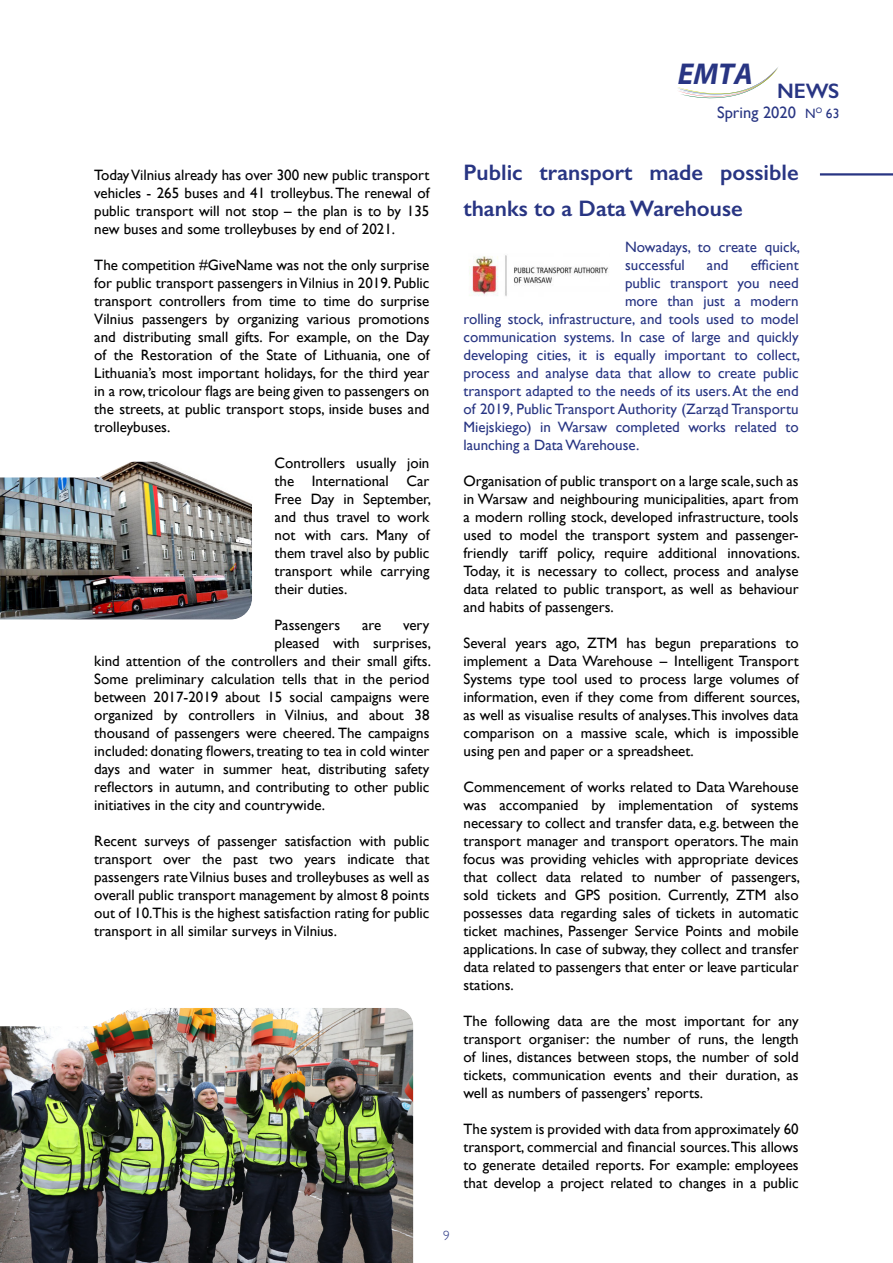
<style>
.page{position:relative;width:893px;height:1263px;background:#fff}
.page>*{position:absolute;margin:0;border:0;box-sizing:border-box;transform-origin:0 0}
.t1{font:italic 700 30.15px "Myriad Pro";color:#283583}
.t2{font:600 22.5px/36px "Gill Sans";color:#283583}
.t3{font:600 21px "Gill Sans";color:#283583}
.t4{font:16.5px "Gill Sans";color:#283583}
.t5{font:15px/18px "Gill Sans";color:#000;text-align:justify}
.t6{font:15px/18px "Gill Sans";color:#283583}
.t7{font:300 13.5px "Gill Sans";color:#283583}
.s1{font-size:13.5px}
</style>
<div class="page">
<img style="left:0;top:461px;width:252px;height:159px">
<img style="left:0;top:1008px;width:414px;height:255px">
<svg style="left:469px;top:255px;width:139px;height:41px"></svg>
<hr style="left:820px;top:173px;width:73px;height:3px;background:#283583">
<svg style="left:0;top:461px;width:139px;height:16px"></svg>
<svg style="left:0;top:1008px;width:135px;height:18px"></svg>
<svg style="left:677px;top:67px;width:101px;height:31px"></svg>
<h1 class="t1" style="left:678px;top:54px;width:77px">EMTA</h1>
<h3 class="t3" style="left:777px;top:78px;width:64px">NEWS</h3>
<p class="t4" style="left:717px;top:103px;width:124px">Spring 2020 <span class="s1">N</span><sup>O</sup> <span class="s1">63</span></p>
<p class="t5" style="left:94px;top:166px;width:337px">Today Vilnius already has over 300 new public transport vehicles - 265 buses and 41 trolleybus. The renewal of public transport will not stop – the plan is to by 135 new buses and some trolleybuses by end of 2021.</p>
<p class="t5" style="left:94px;top:256px;width:337px">The competition #GiveName was not the only surprise for public transport passengers in Vilnius in 2019. Public transport controllers from time to time do surprise Vilnius passengers by organizing various promotions and distributing small gifts. For example, on the Day of the Restoration of the State of Lithuania, one of Lithuania’s most important holidays, for the third year in a row, tricolour flags are being given to passengers on the streets, at public transport stops, inside buses and trolleybuses.</p>
<p class="t5" style="left:275px;top:454px;width:158px">Controllers usually join the International Car Free Day in September, and thus travel to work not with cars. Many of them travel also by public transport while carrying their duties.</p>
<p class="t5" style="left:275px;top:616px;width:67px">Passengers</p>
<p class="t5" style="left:362px;top:616px;width:21px">are</p>
<p class="t5" style="left:403px;top:616px;width:28px">very</p>
<p class="t5" style="left:275px;top:634px;width:158px">pleased with surprises,</p>
<p class="t5" style="left:94px;top:652px;width:338px">kind attention of the controllers and their small gifts.</p>
<p class="t5" style="left:94px;top:670px;width:337px">Some preliminary calculation tells that in the period</p>
<p class="t5" style="left:94px;top:688px;width:337px">between 2017-2019 about 15 social campaigns were</p>
<p class="t5" style="left:94px;top:706px;width:337px">organized by controllers in Vilnius, and about 38</p>
<p class="t5" style="left:94px;top:724px;width:337px">thousand of passengers were cheered. The campaigns</p>
<p class="t5" style="left:94px;top:742px;width:337px">included: donating flowers, treating to tea in cold winter</p>
<p class="t5" style="left:94px;top:760px;width:337px">days and water in summer heat, distributing safety</p>
<p class="t5" style="left:94px;top:778px;width:337px">reflectors in autumn, and contributing to other public</p>
<p class="t5" style="left:94px;top:796px;width:232px">initiatives in the city and countrywide.</p>
<p class="t5" style="left:94px;top:832px;width:337px">Recent surveys of passenger satisfaction with public transport over the past two years indicate that passengers rate Vilnius buses and trolleybuses as well as overall public transport management by almost 8 points out of 10.This is the highest satisfaction rating for public transport in all similar surveys in Vilnius.</p>
<h2 class="t2" style="left:463px;top:154px;width:337px">Public transport made possible thanks to a Data Warehouse</h2>
<p class="t6" style="left:625px;top:238px;width:177px">Nowadays, to create quick, successful</p>
<p class="t6" style="left:707px;top:256px;width:23px">and</p>
<p class="t6" style="left:751px;top:256px;width:49px">efficient</p>
<p class="t6" style="left:625px;top:274px;width:175px">public transport you need</p>
<p class="t6" style="left:625px;top:292px;width:175px">more than just a modern</p>
<p class="t6" style="left:463px;top:310px;width:337px">rolling stock, infrastructure, and tools used to model</p>
<p class="t6" style="left:463px;top:328px;width:337px">communication systems. In case of large and quickly</p>
<p class="t6" style="left:463px;top:346px;width:338px">developing cities, it is equally important to collect,</p>
<p class="t6" style="left:463px;top:364px;width:337px">process and analyse data that allow to create public</p>
<p class="t6" style="left:463px;top:382px;width:337px">transport adapted to the needs of its users. At the end</p>
<p class="t6" style="left:463px;top:400px;width:337px">of 2019, Public Transport Authority (Zarząd Transportu</p>
<p class="t6" style="left:463px;top:418px;width:337px">Miejskiego) in Warsaw completed works related to</p>
<p class="t6" style="left:463px;top:436px;width:177px">launching a Data Warehouse.</p>
<p class="t5" style="left:463px;top:472px;width:338px">Organisation of public transport on a large scale, such as in Warsaw and neighbouring municipalities, apart from a modern rolling stock, developed infrastructure, tools used to model the transport system and passenger&shy;friendly tariff policy, require additional innovations.<br>Today, it is necessary to collect, process and analyse data related to public transport, as well as behaviour and habits of passengers.</p>
<p class="t5" style="left:463px;top:634px;width:338px">Several years ago, ZTM has begun preparations to implement a Data Warehouse – Intelligent Transport Systems type tool used to process large volumes of information, even if they come from different sources, as well as visualise results of analyses.This involves data comparison on a massive scale, which is impossible using pen and paper or a spreadsheet.</p>
<p class="t5" style="left:463px;top:778px;width:338px">Commencement of works related to Data Warehouse was accompanied by implementation of systems necessary to collect and transfer data, e.g. between the transport manager and transport operators. The main focus was providing vehicles with appropriate devices that collect data related to number of passengers, sold tickets and GPS position. Currently, ZTM also possesses data regarding sales of tickets in automatic ticket machines, Passenger Service Points and mobile applications. In case of subway, they collect and transfer data related to passengers that enter or leave particular stations.</p>
<p class="t5" style="left:463px;top:1012px;width:337px">The following data are the most important for any transport organiser: the number of runs, the length of lines, distances between stops, the number of sold tickets, communication events and their duration, as well as numbers of passengers’ reports.</p>
<p class="t5" style="left:463px;top:1120px;width:337px">The system is provided with data from approximately 60 transport, commercial and financial sources.This allows to generate detailed reports. For example: employees that develop a project related to changes in a public</p>
<p class="t7" style="left:443px;top:1225px;width:8px">9</p>
</div>
